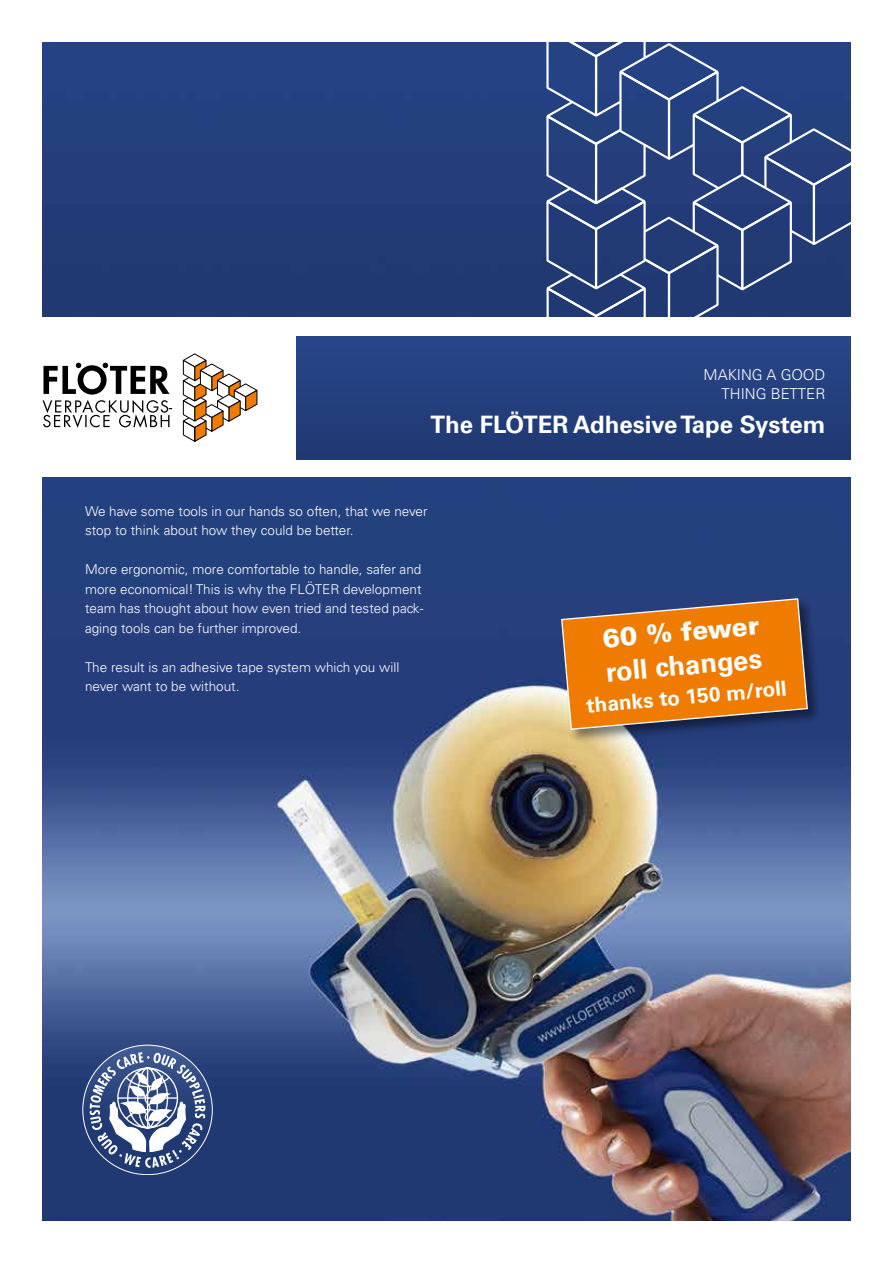
<style>
.page{position:relative;width:893px;height:1263px;background:#fff}
.page>*{position:absolute;margin:0;border:0;box-sizing:border-box;transform-origin:0 0}
.t1{font:700 27.45px "Univers LT Std";color:#fff}
.t2{font:900 26.1px "Univers LT Std";color:#fff}
.t3{font:700 24px "Univers LT Std";color:#fff}
.t4{font:700 20.85px "Univers LT Std";color:#fff}
.t5{font:300 15px/19.5px "Univers LT Std";color:#fff;text-align:right}
.t6{font:300 13.5px/19.5px "Univers LT Std";color:#fff}
</style>
<div class="page">
<img style="left:43px;top:43px;width:807px;height:1177px">
<svg style="left:546px;top:42px;width:305px;height:275px;background:#374f86"></svg>
<div style="left:0;top:317px;width:893px;height:159px;background:#fff"></div>
<div style="left:296px;top:337px;width:554px;height:123px;background:#243f7d"></div>
<svg style="left:182px;top:353px;width:76px;height:89px"></svg>
<svg style="left:43px;top:363px;width:129px;height:65px"></svg>
<img style="left:82px;top:1045px;width:130px;height:130px;border-radius:65px">
<svg style="left:90px;top:1052px;width:115px;height:116px"></svg>
<div style="left:560px;top:597px;width:262px;height:147px;background:#000;opacity:.47"></div>
<svg style="left:560px;top:597px;width:249px;height:134px;background:#c7731d"></svg>
<p class="t5" style="left:704px;top:364px;width:123px">MAKING A GOOD<br>THING BETTER</p>
<h3 class="t3" style="left:430px;top:410px;width:396px">The FLÖTER Adhesive Tape System</h3>
<p class="t6" style="left:85px;top:501px;width:344px">We have some tools in our hands so often, that we never stop to think about how they could be better.</p>
<p class="t6" style="left:85px;top:560px;width:340px">More ergonomic, more comfortable to handle, safer and more economical! This is why the FLÖTER development team has thought about how even tried and tested pack&shy;aging tools can be further improved.</p>
<p class="t6" style="left:85px;top:657px;width:316px">The result is an adhesive tape system which you will never want to be without.</p>
<h2 class="t2" style="left:601px;top:622px;width:158px;rotate:-5deg">60 % fewer</h2>
<h1 class="t1" style="left:604px;top:656px;width:158px;rotate:-5deg">roll changes</h1>
<h3 class="t4" style="left:585px;top:693px;width:202px;rotate:-5deg">thanks to 150 m/roll</h3>
</div>
